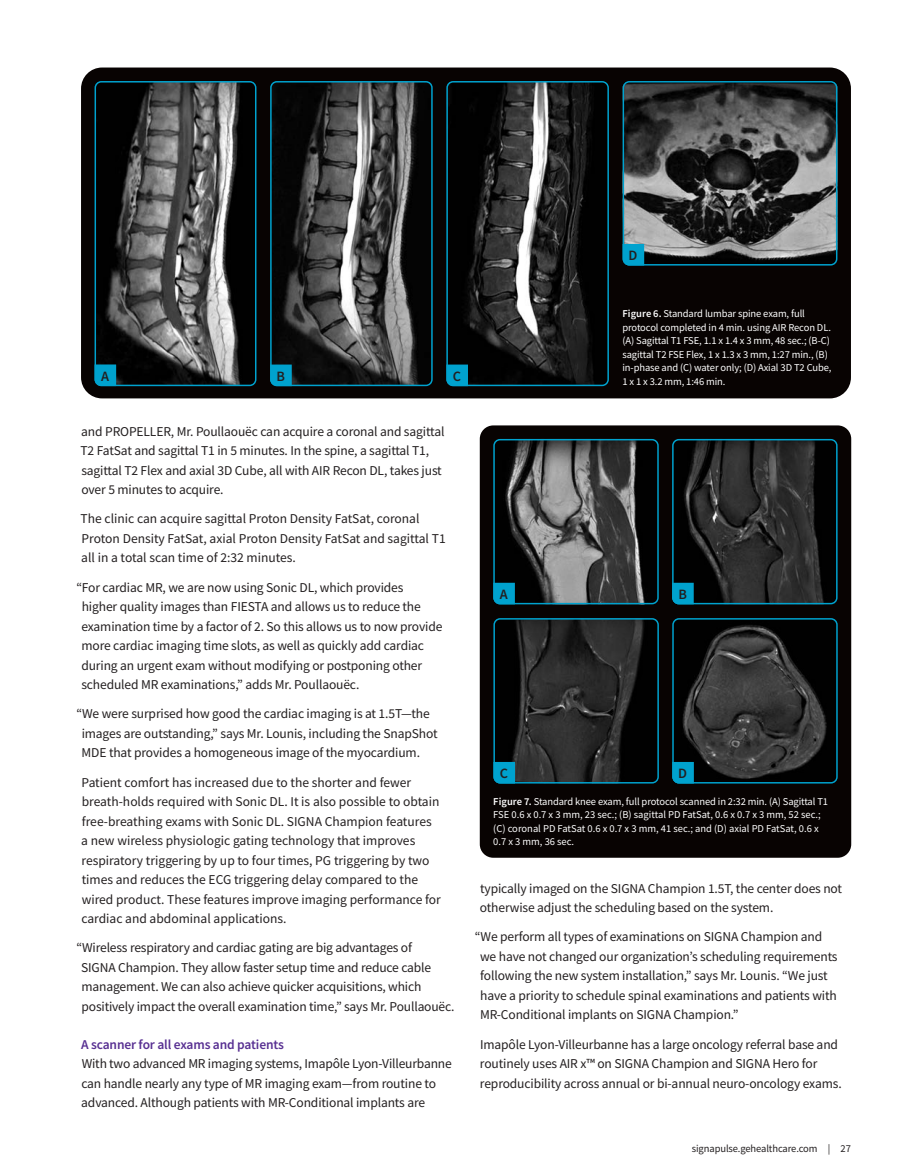
<style>
.page{position:relative;width:905px;height:1175px;background:#fff}
.page>*{position:absolute;margin:0;border:0;box-sizing:border-box;transform-origin:0 0}
.A_B_C_D_Labels{font:600 14.25px "Source Sans Pro";color:#231f20}
.Body_Copy{font:13.5px/19.5px "Source Sans Pro";letter-spacing:-.01em;color:#231f20}
.Subhead{font:600 13.5px "Source Sans Pro";letter-spacing:-.01em;color:#583092}
.Figure_Copy{font:10.5px/13.5px "Source Sans Pro";letter-spacing:-.01em;color:#fff}
.t1{font:10.5px "Source Sans Pro";letter-spacing:-.01em;color:#231f20}
.s1{font-weight:600}
</style>
<div class="page">
<div style="left:81px;top:68px;width:770px;height:330px;background:#080302;border-radius:21px"></div>
<img style="left:97px;top:81px;width:159px;height:305px">
<div style="left:94px;top:81px;width:162px;height:305px;border:2px solid #00a2ce;border-radius:6px"></div>
<svg style="left:94px;top:364px;width:22px;height:22px"></svg>
<img style="left:625px;top:81px;width:212px;height:184px">
<div style="left:622px;top:81px;width:215px;height:184px;border:2px solid #00a2ce;border-radius:6px"></div>
<svg style="left:622px;top:244px;width:22px;height:21px"></svg>
<img style="left:273px;top:81px;width:159px;height:305px">
<div style="left:270px;top:81px;width:162px;height:305px;border:2px solid #00a2ce;border-radius:6px"></div>
<svg style="left:270px;top:364px;width:22px;height:22px"></svg>
<img style="left:449px;top:81px;width:160px;height:305px">
<div style="left:446px;top:81px;width:163px;height:305px;border:2px solid #00a2ce;border-radius:6px"></div>
<svg style="left:446px;top:364px;width:22px;height:22px"></svg>
<div style="left:480px;top:425px;width:371px;height:432px;background:#080302;border-radius:14px"></div>
<img style="left:496px;top:439px;width:162px;height:165px">
<div style="left:493px;top:439px;width:165px;height:165px;border:2px solid #00a2ce;border-radius:6px"></div>
<svg style="left:493px;top:583px;width:22px;height:21px"></svg>
<img style="left:672px;top:439px;width:165px;height:165px">
<div style="left:672px;top:439px;width:165px;height:165px;border:2px solid #00a2ce;border-radius:6px"></div>
<svg style="left:672px;top:583px;width:21px;height:21px"></svg>
<img style="left:496px;top:621px;width:163px;height:162px">
<div style="left:493px;top:618px;width:166px;height:165px;border:2px solid #00a2ce;border-radius:6px"></div>
<svg style="left:493px;top:762px;width:22px;height:21px"></svg>
<img style="left:675px;top:618px;width:162px;height:165px">
<div style="left:672px;top:618px;width:165px;height:165px;border:2px solid #00a2ce;border-radius:6px"></div>
<svg style="left:672px;top:762px;width:21px;height:21px"></svg>
<p class="A_B_C_D_Labels" style="left:628px;top:246px;width:10px">D</p>
<p class="A_B_C_D_Labels" style="left:101px;top:366px;width:9px">A</p>
<p class="A_B_C_D_Labels" style="left:276px;top:366px;width:10px">B</p>
<p class="A_B_C_D_Labels" style="left:453px;top:366px;width:10px">C</p>
<p class="Figure_Copy" style="left:622px;top:307px;width:210px"><span class="s1">Figure 6.</span> Standard lumbar spine exam, full protocol completed in 4 min. using AIR Recon DL. (A) Sagittal T1 FSE, 1.1 x 1.4 x 3 mm, 48 sec.; (B-C) sagittal T2 FSE Flex, 1 x 1.3 x 3 mm, 1:27 min., (B) in-phase and (C) water only; (D) Axial 3D T2 Cube, 1 x 1 x 3.2 mm, 1:46 min.</p>
<p class="Body_Copy" style="left:80px;top:421px;width:365px">and PROPELLER, Mr. Poullaouëc can acquire a coronal and sagittal T2 FatSat and sagittal T1 in 5 minutes. In the spine, a sagittal T1, sagittal T2 Flex and axial 3D Cube, all with AIR Recon DL, takes just over 5 minutes to acquire.</p>
<p class="Body_Copy" style="left:80px;top:509px;width:366px">The clinic can acquire sagittal Proton Density FatSat, coronal<br>Proton Density FatSat, axial Proton Density FatSat and sagittal T1 all in a total scan time of 2:32 minutes.</p>
<p class="Body_Copy" style="left:81px;top:577px;width:362px;text-indent:-5px">“For cardiac MR, we are now using Sonic DL, which provides<br>higher quality images than FIESTA and allows us to reduce the examination time by a factor of 2. So this allows us to now provide more cardiac imaging time slots, as well as quickly add cardiac during an urgent exam without modifying or postponing other scheduled MR examinations,” adds Mr. Poullaouëc.</p>
<p class="Body_Copy" style="left:82px;top:704px;width:357px;text-indent:-5px">“We were surprised how good the cardiac imaging is at 1.5T—the images are outstanding,” says Mr. Lounis, including the SnapShot<br>MDE that provides a homogeneous image of the myocardium.</p>
<p class="Body_Copy" style="left:81px;top:772px;width:361px">Patient comfort has increased due to the shorter and fewer breath-holds required with Sonic DL. It is also possible to obtain free-breathing exams with Sonic DL. SIGNA Champion features a new wireless physiologic gating technology that improves respiratory triggering by up to four times, PG triggering by two times and reduces the ECG triggering delay compared to the wired product. These features improve imaging performance for cardiac and abdominal applications.</p>
<p class="Body_Copy" style="left:81px;top:938px;width:375px;text-indent:-5px">“Wireless respiratory and cardiac gating are big advantages of<br>SIGNA Champion. They allow faster setup time and reduce cable management. We can also achieve quicker acquisitions, which positively impact the overall examination time,” says Mr. Poullaouëc.</p>
<p class="Subhead" style="left:81px;top:1035px;width:204px">A scanner for all exams and patients</p>
<p class="Body_Copy" style="left:81px;top:1054px;width:372px">With two advanced MR imaging systems, Imapôle Lyon-Villeurbanne can handle nearly any type of MR imaging exam—from routine to advanced. Although patients with MR-Conditional implants are</p>
<p class="A_B_C_D_Labels" style="left:500px;top:585px;width:9px">A</p>
<p class="A_B_C_D_Labels" style="left:678px;top:585px;width:10px">B</p>
<p class="A_B_C_D_Labels" style="left:500px;top:764px;width:10px">C</p>
<p class="A_B_C_D_Labels" style="left:678px;top:764px;width:10px">D</p>
<p class="Figure_Copy" style="left:493px;top:794px;width:336px"><span class="s1">Figure 7.</span> Standard knee exam, full protocol scanned in 2:32 min. (A) Sagittal T1<br>FSE 0.6 x 0.7 x 3 mm, 23 sec.; (B) sagittal PD FatSat, 0.6 x 0.7 x 3 mm, 52 sec.;</p>
<p class="Figure_Copy" style="left:493px;top:821px;width:327px">(C) coronal PD FatSat 0.6 x 0.7 x 3 mm, 41 sec.; and (D) axial PD FatSat, 0.6 x</p>
<p class="Figure_Copy" style="left:493px;top:835px;width:82px">0.7 x 3 mm, 36 sec.</p>
<p class="Body_Copy" style="left:480px;top:878px;width:364px">typically imaged on the SIGNA Champion 1.5T, the center does not otherwise adjust the scheduling based on the system.</p>
<p class="Body_Copy" style="left:480px;top:927px;width:359px;text-indent:-5px">“We perform all types of examinations on SIGNA Champion and we have not changed our organization’s scheduling requirements following the new system installation,” says Mr. Lounis. “We just have a priority to schedule spinal examinations and patients with MR-Conditional implants on SIGNA Champion.”</p>
<p class="Body_Copy" style="left:480px;top:1034px;width:363px">Imapôle Lyon-Villeurbanne has a large oncology referral base and routinely uses AIR x™ on SIGNA Champion and SIGNA Hero for reproducibility across annual or bi-annual neuro-oncology exams.</p>
<p class="t1" style="left:692px;top:1142px;width:160px">signapulse.gehealthcare.com | 27</p>
</div>
